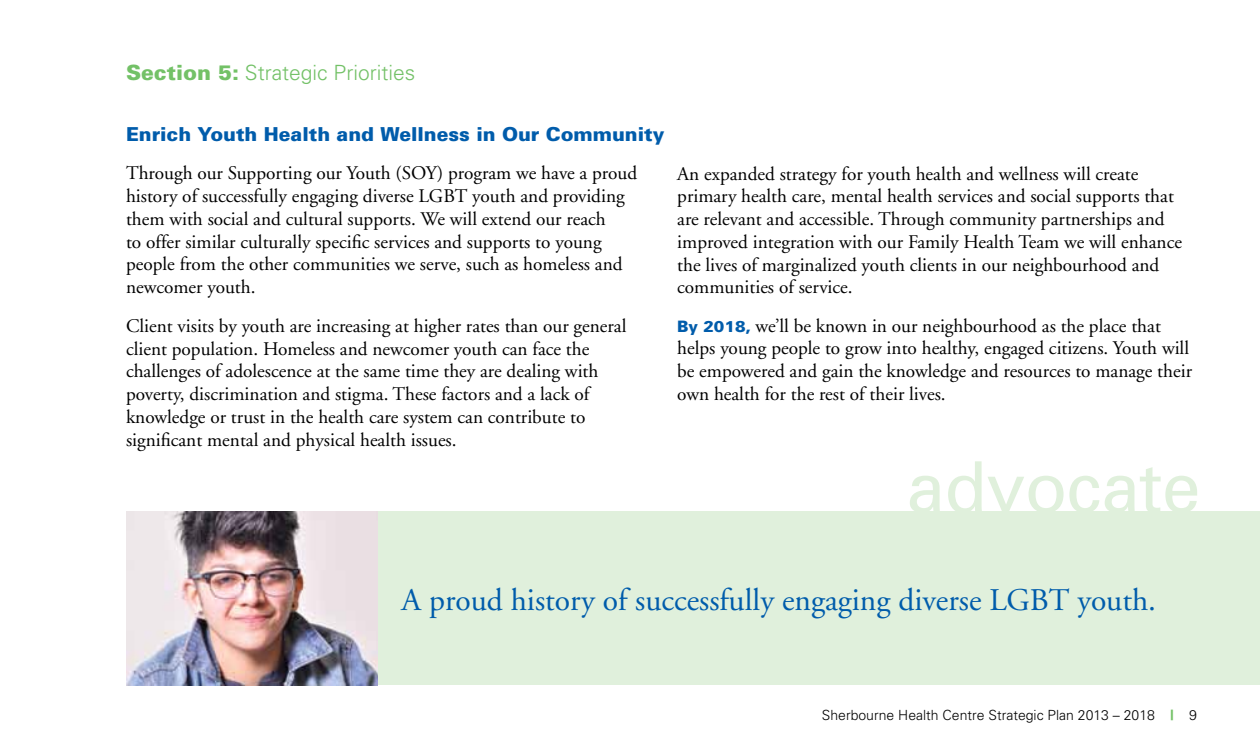
<style>
.page{position:relative;width:1260px;height:756px;background:#fff}
.page>*{position:absolute;margin:0;border:0;box-sizing:border-box;transform-origin:0 0}
.t1{font:70px "Univers";letter-spacing:-.01em;color:#e0f0dc}
.t2{font:31.5px "Adobe Garamond";color:#005cab}
.t3{font:300 21px "Univers";color:#73c167}
.t4{font:19.25px/22.8px "Adobe Garamond";color:#000}
.t5{font:900 19.25px "Univers";color:#005cab}
.t6{font:300 14px "Univers";color:#000}
.s1{font-weight:900}
.s2{font-family:"Univers";font-weight:900;font-size:15.75px;color:#005cab}
.s3{font-weight:900;color:#73c167}
</style>
<div class="page">
<div style="left:132px;top:512px;width:1128px;height:173px;background:#e0f0dc"></div>
<img style="left:126px;top:512px;width:252px;height:173px">
<p class="t3" style="left:126px;top:60px;width:291px"><span class="s1">Section 5:</span> Strategic Priorities</p>
<p class="t5" style="left:126px;top:122px;width:540px">Enrich Youth Health and Wellness in Our Community</p>
<p class="t4" style="left:126px;top:163px;width:513px">Through our Supporting our Youth (SOY) program we have a proud history of successfully engaging diverse LGBT youth and providing them with social and cultural supports. We will extend our reach<br>to offer similar culturally specific services and supports to young people from the other communities we serve, such as homeless and newcomer youth.</p>
<p class="t4" style="left:126px;top:315px;width:502px">Client visits by youth are increasing at higher rates than our general client population. Homeless and newcomer youth can face the challenges of adolescence at the same time they are dealing with poverty, discrimination and stigma. These factors and a lack of knowledge or trust in the health care system can contribute to significant mental and physical health issues.</p>
<p class="t4" style="left:677px;top:163px;width:506px">An expanded strategy for youth health and wellness will create primary health care, mental health services and social supports that are relevant and accessible. Through community partnerships and improved integration with our Family Health Team we will enhance the lives of marginalized youth clients in our neighbourhood and communities of service.</p>
<p class="t4" style="left:677px;top:315px;width:516px"><span class="s2">By 2018,</span> we’ll be known in our neighbourhood as the place that helps young people to grow into healthy, engaged citizens. Youth will be empowered and gain the knowledge and resources to manage their own health for the rest of their lives.</p>
<h1 class="t1" style="left:906px;top:443px;width:296px">advocate</h1>
<h2 class="t2" style="left:402px;top:583px;width:756px">A proud history of successfully engaging diverse LGBT youth.</h2>
<p class="t6" style="left:822px;top:707px;width:377px">Sherbourne Health Centre Strategic Plan 2013 – 2018 <span class="s3">|</span> 9</p>
</div>
